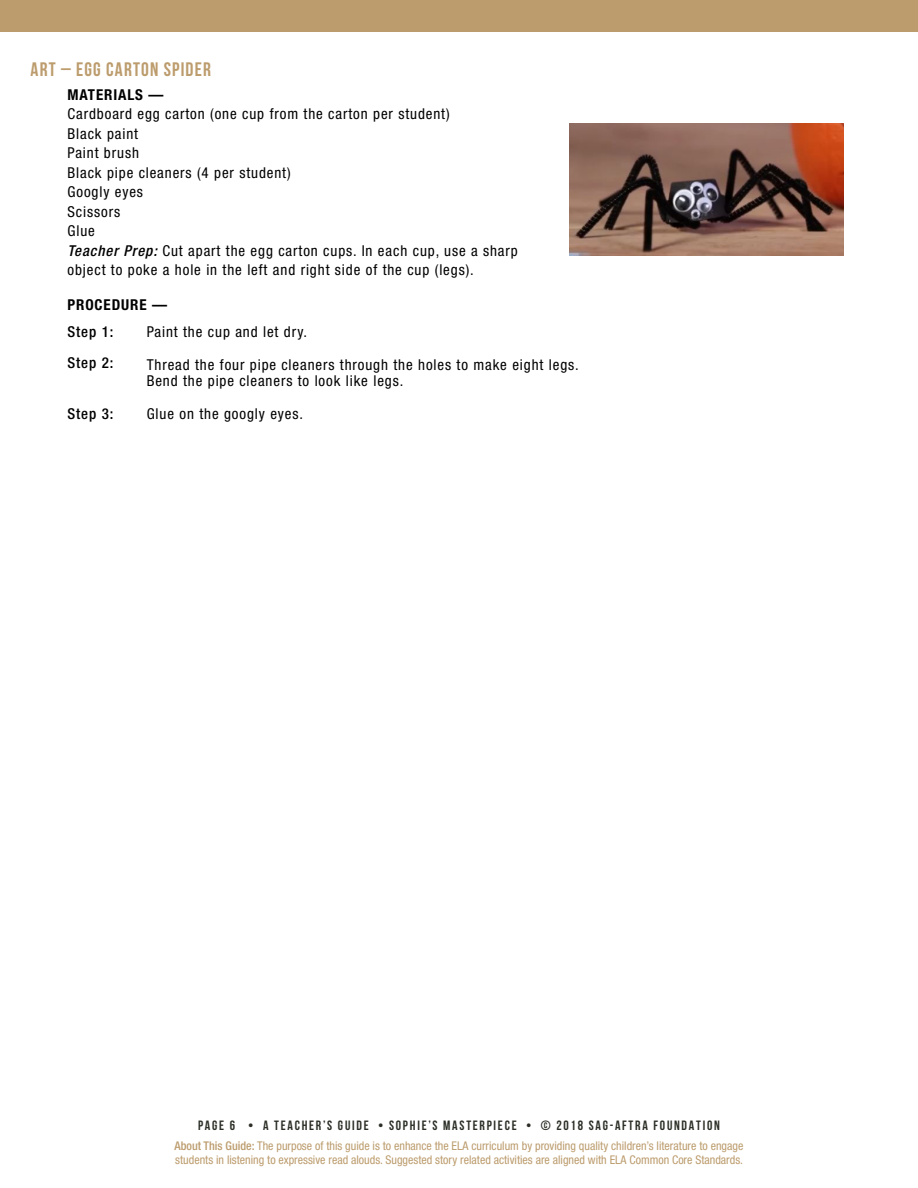
<style>
.page{position:relative;width:918px;height:1188px;background:#fff}
.page>*{position:absolute;margin:0;border:0;box-sizing:border-box;transform-origin:0 0}
.t1{font:700 19.5px "Bebas Neue";letter-spacing:.06em;color:#bc9c6d}
.t2{font:condensed 15px/19.5px "Helvetica Neue LT Std";letter-spacing:.06em;color:#000}
.t3{font:700 condensed 15px "Helvetica Neue LT Std";letter-spacing:.06em;color:#000}
.t4{font:500 condensed 15px/31.5px "Helvetica Neue LT Std";letter-spacing:.06em;color:#000}
.t5{font:700 13.5px "Bebas Neue";letter-spacing:.13em;color:#2b2e26}
.t6{font:condensed 12px/14.4px "Helvetica Neue LT Std";color:#bc9c6d}
.s1{font-weight:500;font-style:italic}
.s2{font-weight:500}
</style>
<div class="page">
<div style="left:0;top:0;width:918px;height:32px;background:#bc9c6d"></div>
<img style="left:570px;top:123px;width:273px;height:132px">
<h1 class="t1" style="left:31px;top:58px;width:182px">ART – EGG CARTON SPIDER</h1>
<p class="t3" style="left:68px;top:85px;width:97px">MATERIALS —</p>
<p class="t2" style="left:68px;top:104px;width:452px">Cardboard egg carton (one cup from the carton per student)<br>Black paint<br>Paint brush<br>Black pipe cleaners (4 per student)<br>Googly eyes<br>Scissors<br>Glue<br><span class="s1">Teacher Prep:</span> Cut apart the egg carton cups. In each cup, use a sharp object to poke a hole in the left and right side of the cup (legs).</p>
<p class="t3" style="left:68px;top:295px;width:101px">PROCEDURE —</p>
<p class="t4" style="left:68px;top:315px;width:47px">Step 1:<br>Step 2:</p>
<p class="t4" style="left:68px;top:398px;width:47px">Step 3:</p>
<p class="t2" style="left:147px;top:322px;width:162px">Paint the cup and let dry.</p>
<p class="t2" style="left:147px;top:356px;width:434px;line-height:16.5px">Thread the four pipe cleaners through the holes to make eight legs.<br>Bend the pipe cleaners to look like legs.</p>
<p class="t2" style="left:147px;top:404px;width:158px">Glue on the googly eyes.</p>
<p class="t5" style="left:198px;top:1118px;width:523px">PAGE 6 • A TEACHER’S GUIDE • SOPHIE’S MASTERPIECE • © 2018 SAG-AFTRA FOUNDATION</p>
<p class="t6" style="left:175px;top:1138px;width:570px"><span class="s2">About This Guide:</span> The purpose of this guide is to enhance the ELA curriculum by providing quality children’s literature to engage students in listening to expressive read alouds. Suggested story related activities are aligned with ELA Common Core Standards.</p>
</div>
